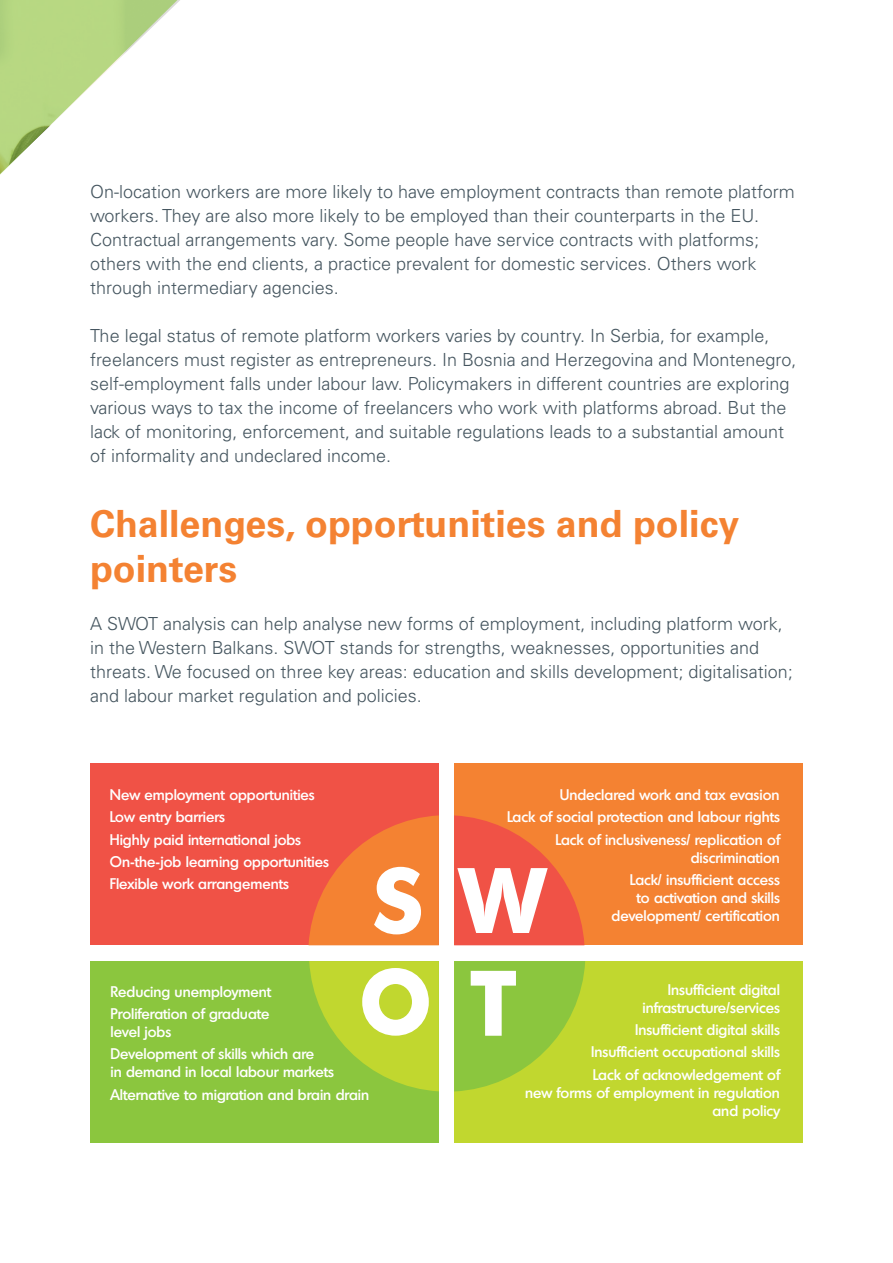
<style>
.page{position:relative;width:893px;height:1263px;background:#fff}
.page>*{position:absolute;margin:0;border:0;box-sizing:border-box;transform-origin:0 0}
.t1{font:700 90px "Montreal TS";color:#fff}
.t2{font:700 37.5px/45px "Univers LT Std";color:#f48232}
.text_12{font:300 18px/24px "Univers LT Std";color:#45555f}
.t3{font:500 15px/18px "Montreal TS";color:#fff;text-align:right}
</style>
<div class="page">
<div style="left:454px;top:961px;width:349px;height:182px;background:#c1d72f"></div>
<div style="left:90px;top:961px;width:349px;height:182px;background:#8bc63e"></div>
<div style="left:454px;top:763px;width:349px;height:182px;background:#f48232"></div>
<div style="left:90px;top:763px;width:349px;height:182px;background:#f05246"></div>
<svg style="left:309px;top:815px;width:130px;height:130px"></svg>
<svg style="left:309px;top:961px;width:130px;height:130px"></svg>
<svg style="left:454px;top:961px;width:131px;height:130px"></svg>
<svg style="left:454px;top:815px;width:130px;height:130px"></svg>
<svg style="left:0;top:0;width:180px;height:175px"></svg>
<p class="text_12" style="left:90px;top:180px;width:706px">On-location workers are more likely to have employment contracts than remote platform workers. They are also more likely to be employed than their counterparts in the EU.<br>Contractual arrangements vary. Some people have service contracts with platforms; others with the end clients, a practice prevalent for domestic services. Others work through intermediary agencies.</p>
<p class="text_12" style="left:90px;top:324px;width:708px">The legal status of remote platform workers varies by country. In Serbia, for example, freelancers must register as entrepreneurs. In Bosnia and Herzegovina and Montenegro, self-employment falls under labour law. Policymakers in different countries are exploring various ways to tax the income of freelancers who work with platforms abroad. But the lack of monitoring, enforcement, and suitable regulations leads to a substantial amount of informality and undeclared income.</p>
<p class="t2" style="left:90px;top:501px;width:651px">Challenges, opportunities and policy pointers</p>
<p class="text_12" style="left:90px;top:612px;width:704px">A SWOT analysis can help analyse new forms of employment, including platform work, in the Western Balkans. SWOT stands for strengths, weaknesses, opportunities and threats. We focused on three key areas: education and skills development; digitalisation; and labour market regulation and policies.</p>
<p class="t3" style="left:110px;top:785px;width:206px">New employment opportunities</p>
<p class="t3" style="left:110px;top:807px;width:117px">Low entry barriers</p>
<p class="t3" style="left:110px;top:830px;width:193px">Highly paid international jobs</p>
<p class="t3" style="left:110px;top:852px;width:221px">On-the-job learning opportunities</p>
<p class="t3" style="left:110px;top:874px;width:181px">Flexible work arrangements</p>
<p class="t3" style="left:560px;top:785px;width:221px">Undeclared work and tax evasion</p>
<p class="t3" style="left:507px;top:807px;width:274px">Lack of social protection and labour rights</p>
<p class="t3" style="left:556px;top:830px;width:226px">Lack of inclusiveness/ replication of discrimination</p>
<p class="t3" style="left:611px;top:870px;width:170px">Lack/ insufficient access<br>to activation and skills development/ certification</p>
<p class="t1" style="left:374px;top:840px;width:173px">S W</p>
<p class="t1" style="left:360px;top:941px;width:72px">O</p>
<p class="t1" style="left:472px;top:943px;width:44px">T</p>
<p class="t3" style="left:643px;top:980px;width:139px">Insufficient digital infrastructure/services</p>
<p class="t3" style="left:635px;top:1020px;width:146px">Insufficient digital skills</p>
<p class="t3" style="left:591px;top:1042px;width:190px">Insufficient occupational skills</p>
<p class="t3" style="left:525px;top:1065px;width:256px">Lack of acknowledgement of<br>new forms of employment in regulation and policy</p>
<p class="t3" style="left:110px;top:982px;width:162px">Reducing unemployment</p>
<p class="t3" style="left:110px;top:1004px;width:161px;text-align:left">Proliferation of graduate level jobs</p>
<p class="t3" style="left:110px;top:1044px;width:225px;text-align:left">Development of skills which are<br>in demand in local labour markets</p>
<p class="t3" style="left:110px;top:1085px;width:260px">Alternative to migration and brain drain</p>
</div>
